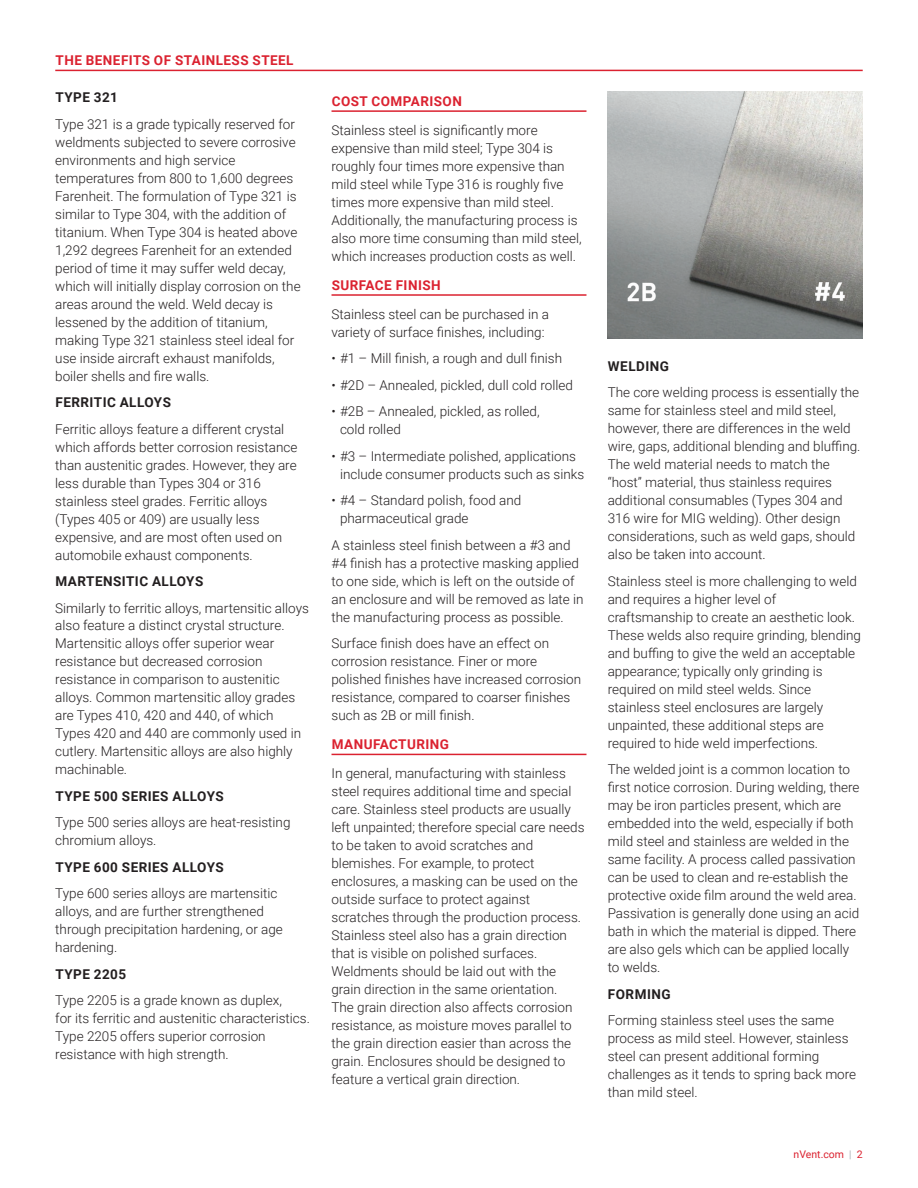
<style>
.page{position:relative;width:918px;height:1188px;background:#fff}
.page>*{position:absolute;margin:0;border:0;box-sizing:border-box;transform-origin:0 0}
.t1{font:300 13.5px/18px "Roboto";color:#231f20}
.t2{font:700 13.5px "Roboto";letter-spacing:.035em;color:#231f20}
.t3{font:700 13.5px "Roboto";letter-spacing:.035em;color:#db2230}
.t4{font:10.5px "Roboto";color:#db2230}
.s1{font-weight:300;color:#8f959e}
</style>
<div class="page">
<hr style="left:55px;top:70px;width:808px;height:1px;background:#db2230">
<hr style="left:332px;top:110px;width:254px;height:2px;background:#db2230">
<hr style="left:332px;top:294px;width:254px;height:2px;background:#db2230">
<hr style="left:332px;top:754px;width:254px;height:1px;background:#db2230">
<img style="left:608px;top:92px;width:255px;height:246px">
<p class="t3" style="left:56px;top:51px;width:240px">THE BENEFITS OF STAINLESS STEEL</p>
<p class="t2" style="left:56px;top:88px;width:64px">TYPE 321</p>
<p class="t1" style="left:55px;top:114px;width:247px">Type 321 is a grade typically reserved for weldments subjected to severe corrosive environments and high service temperatures from 800 to 1,600 degrees Farenheit. The formulation of Type 321 is similar to Type 304, with the addition of titanium. When Type 304 is heated above 1,292 degrees Farenheit for an extended period of time it may suffer weld decay, which will initially display corrosion on the areas around the weld. Weld decay is lessened by the addition of titanium, making Type 321 stainless steel ideal for use inside aircraft exhaust manifolds, boiler shells and fire walls.</p>
<p class="t2" style="left:56px;top:393px;width:117px">FERRITIC ALLOYS</p>
<p class="t1" style="left:55px;top:419px;width:244px">Ferritic alloys feature a different crystal which affords better corrosion resistance than austenitic grades. However, they are less durable than Types 304 or 316 stainless steel grades. Ferritic alloys (Types 405 or 409) are usually less expensive, and are most often used on automobile exhaust components.</p>
<p class="t2" style="left:56px;top:572px;width:149px">MARTENSITIC ALLOYS</p>
<p class="t1" style="left:55px;top:598px;width:255px">Similarly to ferritic alloys, martensitic alloys also feature a distinct crystal structure.<br>Martensitic alloys offer superior wear resistance but decreased corrosion resistance in comparison to austenitic alloys. Common martensitic alloy grades are Types 410, 420 and 440, of which Types 420 and 440 are commonly used in cutlery. Martensitic alloys are also highly machinable.</p>
<p class="t2" style="left:56px;top:787px;width:170px">TYPE 500 SERIES ALLOYS</p>
<p class="t1" style="left:55px;top:813px;width:237px">Type 500 series alloys are heat-resisting chromium alloys.</p>
<p class="t2" style="left:56px;top:858px;width:170px">TYPE 600 SERIES ALLOYS</p>
<p class="t1" style="left:55px;top:884px;width:229px">Type 600 series alloys are martensitic alloys, and are further strengthened through precipitation hardening, or age hardening.</p>
<p class="t2" style="left:56px;top:965px;width:72px">TYPE 2205</p>
<p class="t1" style="left:55px;top:991px;width:256px">Type 2205 is a grade known as duplex,<br>for its ferritic and austenitic characteristics.<br>Type 2205 offers superior corrosion resistance with high strength.</p>
<p class="t3" style="left:332px;top:92px;width:132px">COST COMPARISON</p>
<p class="t1" style="left:332px;top:120px;width:252px">Stainless steel is significantly more expensive than mild steel; Type 304 is roughly four times more expensive than mild steel while Type 316 is roughly five times more expensive than mild steel.<br>Additionally, the manufacturing process is also more time consuming than mild steel, which increases production costs as well.</p>
<p class="t3" style="left:332px;top:276px;width:111px">SURFACE FINISH</p>
<p class="t1" style="left:332px;top:304px;width:219px">Stainless steel can be purchased in a variety of surface finishes, including:</p>
<p class="t1" style="left:332px;top:349px;width:232px">• #1 – Mill finish, a rough and dull finish</p>
<p class="t1" style="left:332px;top:375px;width:243px">• #2D – Annealed, pickled, dull cold rolled</p>
<p class="t1" style="left:340px;top:402px;width:201px;text-indent:-9px">• #2B – Annealed, pickled, as rolled, cold rolled</p>
<p class="t1" style="left:340px;top:446px;width:246px;text-indent:-9px">• #3 – Intermediate polished, applications include consumer products such as sinks</p>
<p class="t1" style="left:340px;top:491px;width:183px;text-indent:-9px">• #4 – Standard polish, food and pharmaceutical grade</p>
<p class="t1" style="left:332px;top:535px;width:254px">A stainless steel finish between a #3 and #4 finish has a protective masking applied to one side, which is left on the outside of an enclosure and will be removed as late in the manufacturing process as possible.</p>
<p class="t1" style="left:332px;top:634px;width:251px">Surface finish does have an effect on corrosion resistance. Finer or more polished finishes have increased corrosion resistance, compared to coarser finishes such as 2B or mill finish.</p>
<p class="t3" style="left:332px;top:735px;width:119px">MANUFACTURING</p>
<p class="t1" style="left:332px;top:764px;width:254px">In general, manufacturing with stainless steel requires additional time and special care. Stainless steel products are usually left unpainted; therefore special care needs to be taken to avoid scratches and blemishes. For example, to protect enclosures, a masking can be used on the outside surface to protect against scratches through the production process.<br>Stainless steel also has a grain direction that is visible on polished surfaces.<br>Weldments should be laid out with the grain direction in the same orientation.<br>The grain direction also affects corrosion resistance, as moisture moves parallel to the grain direction easier than across the grain. Enclosures should be designed to feature a vertical grain direction.</p>
<p class="t2" style="left:608px;top:357px;width:63px">WELDING</p>
<p class="t1" style="left:608px;top:383px;width:254px">The core welding process is essentially the same for stainless steel and mild steel, however, there are differences in the weld wire, gaps, additional blending and bluffing.<br>The weld material needs to match the “host” material, thus stainless requires additional consumables (Types 304 and 316 wire for MIG welding). Other design considerations, such as weld gaps, should also be taken into account.</p>
<p class="t1" style="left:608px;top:572px;width:255px">Stainless steel is more challenging to weld and requires a higher level of craftsmanship to create an aesthetic look.<br>These welds also require grinding, blending and buffing to give the weld an acceptable appearance; typically only grinding is required on mild steel welds. Since stainless steel enclosures are largely unpainted, these additional steps are required to hide weld imperfections.</p>
<p class="t1" style="left:608px;top:760px;width:253px">The welded joint is a common location to first notice corrosion. During welding, there may be iron particles present, which are embedded into the weld, especially if both mild steel and stainless are welded in the same facility. A process called passivation can be used to clean and re-establish the protective oxide film around the weld area.<br>Passivation is generally done using an acid bath in which the material is dipped. There are also gels which can be applied locally to welds.</p>
<p class="t2" style="left:608px;top:985px;width:64px">FORMING</p>
<p class="t1" style="left:608px;top:1011px;width:250px">Forming stainless steel uses the same process as mild steel. However, stainless steel can present additional forming challenges as it tends to spring back more than mild steel.</p>
<p class="t4" style="left:794px;top:1147px;width:71px">nVent.com <span class="s1">|</span> 2</p>
</div>
